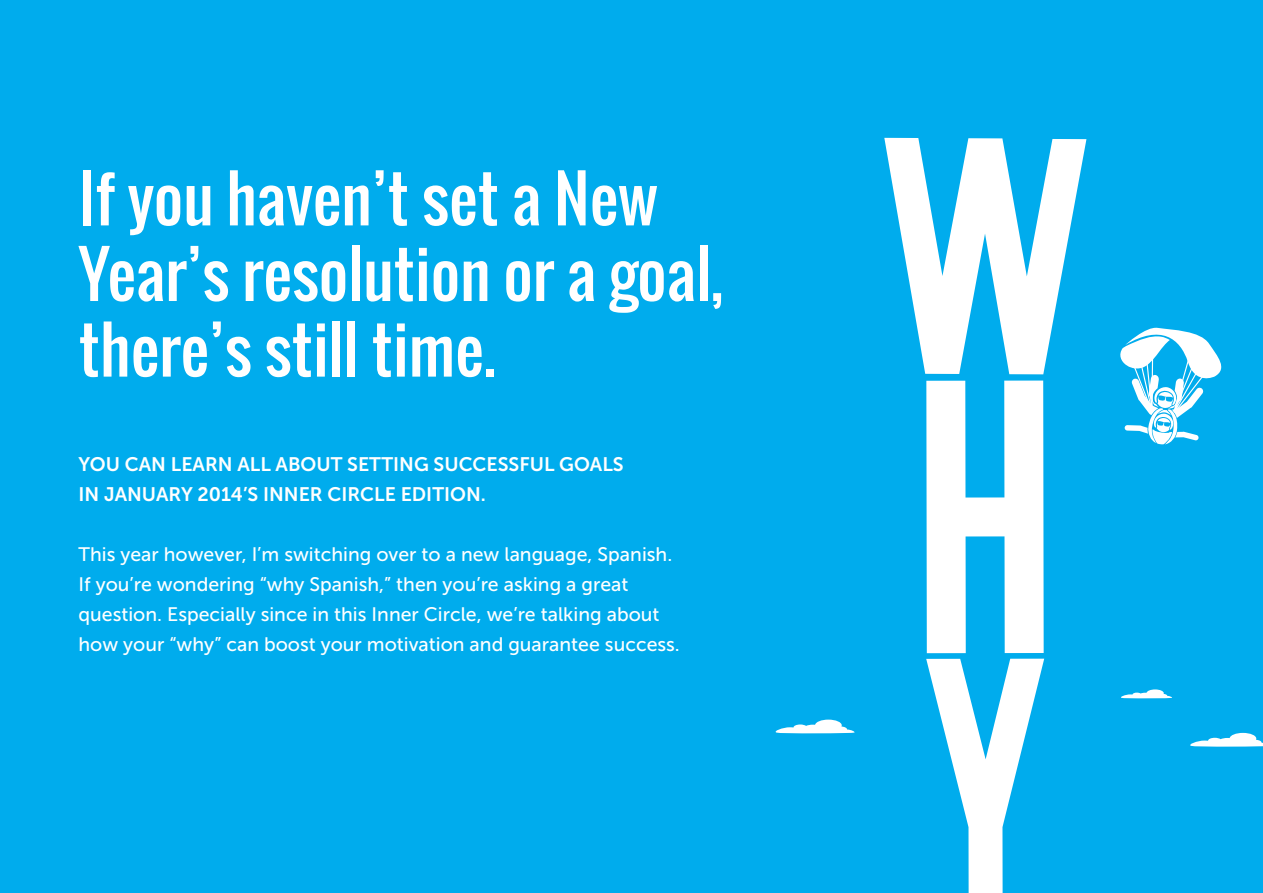
<style>
.page{position:relative;width:1263px;height:893px;background:#00aced}
.page>*{position:absolute;margin:0;border:0;box-sizing:border-box;transform-origin:0 0}
.t1{font:63px/75.6px "Oswald";color:#fff}
.t2{font:19.5px/30px "Museo Sans 500";color:#fff}
.t3{font:19.5px/30px "Museo Sans 700";color:#fff}
</style>
<div class="page">
<svg style="left:884px;top:138px;width:202px;height:236px;fill:#fff"></svg>
<svg style="left:926px;top:381px;width:118px;height:272px"></svg>
<svg style="left:926px;top:659px;width:118px;height:234px"></svg>
<svg style="left:1121px;top:689px;width:51px;height:10px"></svg>
<svg style="left:1190px;top:733px;width:73px;height:14px"></svg>
<svg style="left:775px;top:720px;width:80px;height:14px"></svg>
<svg style="left:1120px;top:327px;width:102px;height:117px"></svg>
<h1 class="t1" style="left:78px;top:160px;width:646px">If you haven’t set a New<br>Year’s resolution or a goal, there’s still time.</h1>
<p class="t3" style="left:78px;top:450px;width:547px">YOU CAN LEARN ALL ABOUT SETTING SUCCESSFUL GOALS<br>IN JANUARY 2014’S INNER CIRCLE EDITION.</p>
<p class="t2" style="left:78px;top:540px;width:603px">This year however, I’m switching over to a new language, Spanish.<br>If you’re wondering “why Spanish,” then you’re asking a great question. Especially since in this Inner Circle, we’re talking about how your “why” can boost your motivation and guarantee success.</p>
</div>
